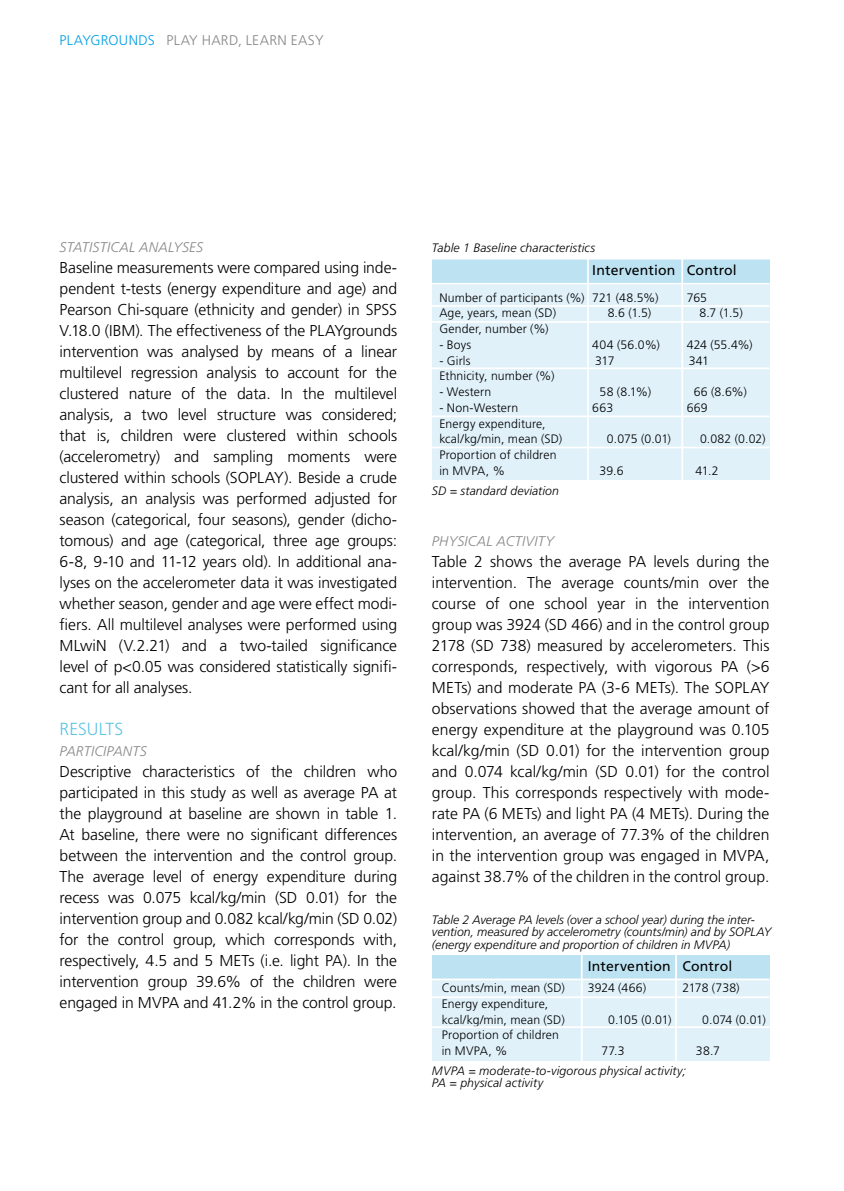
<style>
.page{position:relative;width:844px;height:1191px;background:#fff}
.page>*{position:absolute;margin:0;border:0;box-sizing:border-box;transform-origin:0 0}
.t1{font:300 17.5px "Frutiger LT Std";letter-spacing:.005em;color:#5fc4e3}
.t2{font:300 15.75px/21px "Frutiger LT Std";letter-spacing:-.005em;color:#000;text-align:justify}
.t3{font:italic 300 14px "Frutiger LT Std";letter-spacing:.02em;color:#878787}
.t4{font:14px "Frutiger LT Std";letter-spacing:.01em;color:#000}
.t5{font:300 14px "Frutiger LT Std";letter-spacing:.02em;color:#878787}
.t6{font:300 12.25px/15.8px "Frutiger LT Std";letter-spacing:.01em;color:#000}
.t7{font:italic 300 12.25px/12.2px "Frutiger LT Std";letter-spacing:.005em;color:#000}
.s1{color:#009fe3}
</style>
<div class="page">
<div style="left:432px;top:260px;width:337px;height:220px;background:#e0f1fa"></div>
<div style="left:432px;top:260px;width:337px;height:25px;background:#bde3f3"></div>
<hr style="left:432px;top:283px;width:337px;height:2px;background:#fff">
<hr style="left:432px;top:305px;width:337px;height:2px;background:#fff">
<hr style="left:432px;top:321px;width:337px;height:2px;background:#fff">
<hr style="left:432px;top:367px;width:337px;height:2px;background:#fff">
<hr style="left:432px;top:415px;width:337px;height:2px;background:#fff">
<hr style="left:432px;top:446px;width:337px;height:2px;background:#fff">
<hr style="left:587px;top:257px;width:1px;height:227px;background:#fff">
<hr style="left:681px;top:257px;width:2px;height:227px;background:#fff">
<div style="left:432px;top:955px;width:337px;height:106px;background:#e0f1fa"></div>
<div style="left:432px;top:955px;width:337px;height:25px;background:#bde3f3"></div>
<hr style="left:432px;top:978px;width:337px;height:2px;background:#fff">
<hr style="left:432px;top:1026px;width:337px;height:2px;background:#fff">
<hr style="left:432px;top:996px;width:337px;height:2px;background:#fff">
<hr style="left:580px;top:952px;width:2px;height:109px;background:#fff">
<hr style="left:675px;top:952px;width:1px;height:109px;background:#fff">
<p class="t5" style="left:60px;top:32px;width:266px"><span class="s1">PLAYGROUNDS</span> PLAY HARD, LEARN EASY</p>
<p class="t3" style="left:60px;top:239px;width:145px">STATISTICAL ANALYSES</p>
<p class="t2" style="left:60px;top:257px;width:339px">Baseline measurements were compared using inde&shy;pendent t-tests (energy expenditure and age) and Pearson Chi-square (ethnicity and gender) in SPSS V.18.0 (IBM). The effectiveness of the PLAYgrounds intervention was analysed by means of a linear multilevel regression analysis to account for the clustered nature of the data. In the multilevel analysis, a two level structure was considered; that is, children were clustered within schools (accelerometry) and sampling moments were clustered within schools (SOPLAY). Beside a crude analysis, an analysis was performed adjusted for season (categorical, four seasons), gender (dicho&shy;tomous) and age (categorical, three age groups:<br>6-8, 9-10 and 11-12 years old). In additional ana&shy;lyses on the accelerometer data it was investigated whether season, gender and age were effect modi&shy;fiers. All multilevel analyses were performed using MLwiN (V.2.21) and a two-tailed significance level of p&lt;0.05 was considered statistically signifi&shy;cant for all analyses.</p>
<p class="t1" style="left:60px;top:719px;width:65px">RESULTS</p>
<p class="t3" style="left:60px;top:743px;width:89px">PARTICIPANTS</p>
<p class="t2" style="left:60px;top:761px;width:339px">Descriptive characteristics of the children who participated in this study as well as average PA at the playground at baseline are shown in table 1.<br>At baseline, there were no significant differences between the intervention and the control group.<br>The average level of energy expenditure during recess was 0.075 kcal/kg/min (SD 0.01) for the intervention group and 0.082 kcal/kg/min (SD 0.02) for the control group, which corresponds with, respectively, 4.5 and 5 METs (i.e. light PA). In the intervention group 39.6% of the children were engaged in MVPA and 41.2% in the control group.</p>
<p class="t7" style="left:432px;top:242px;width:165px">Table 1 Baseline characteristics</p>
<p class="t4" style="left:592px;top:262px;width:146px">Intervention Control</p>
<p class="t6" style="left:439px;top:290px;width:220px">Number of participants (%) 721 (48.5%)</p>
<p class="t6" style="left:686px;top:290px;width:22px">765</p>
<p class="t6" style="left:439px;top:305px;width:118px">Age, years, mean (SD)</p>
<p class="t6" style="left:607px;top:305px;width:45px">8.6 (1.5)</p>
<p class="t6" style="left:699px;top:305px;width:45px">8.7 (1.5)</p>
<p class="t6" style="left:439px;top:321px;width:111px">Gender, number (%)</p>
<p class="t6" style="left:439px;top:337px;width:33px">- Boys</p>
<p class="t6" style="left:592px;top:337px;width:69px">404 (56.0%)</p>
<p class="t6" style="left:686px;top:337px;width:67px">424 (55.4%)</p>
<p class="t6" style="left:439px;top:353px;width:33px">- Girls</p>
<p class="t6" style="left:595px;top:353px;width:21px">317</p>
<p class="t6" style="left:688px;top:353px;width:22px">341</p>
<p class="t6" style="left:439px;top:368px;width:116px">Ethnicity, number (%)</p>
<p class="t6" style="left:439px;top:384px;width:53px">- Western</p>
<p class="t6" style="left:599px;top:384px;width:53px">58 (8.1%)</p>
<p class="t6" style="left:693px;top:384px;width:55px">66 (8.6%)</p>
<p class="t6" style="left:439px;top:400px;width:80px">- Non-Western</p>
<p class="t6" style="left:592px;top:400px;width:22px">663</p>
<p class="t6" style="left:686px;top:400px;width:22px">669</p>
<p class="t6" style="left:439px;top:416px;width:124px">Energy expenditure, kcal/kg/min, mean (SD)</p>
<p class="t6" style="left:606px;top:431px;width:65px">0.075 (0.01)</p>
<p class="t6" style="left:699px;top:431px;width:67px">0.082 (0.02)</p>
<p class="t6" style="left:439px;top:447px;width:119px">Proportion of children in MVPA, %</p>
<p class="t7" style="left:432px;top:484px;width:129px">SD = standard deviation</p>
<p class="t6" style="left:599px;top:463px;width:25px">39.6</p>
<p class="t6" style="left:695px;top:463px;width:25px">41.2</p>
<p class="t3" style="left:432px;top:533px;width:124px">PHYSICAL ACTIVITY</p>
<p class="t2" style="left:432px;top:551px;width:339px">Table 2 shows the average PA levels during the intervention. The average counts/min over the course of one school year in the intervention group was 3924 (SD 466) and in the control group 2178 (SD 738) measured by accelerometers. This corresponds, respectively, with vigorous PA (&gt;6<br>METs) and moderate PA (3-6 METs). The SOPLAY observations showed that the average amount of energy expenditure at the playground was 0.105 kcal/kg/min (SD 0.01) for the intervention group and 0.074 kcal/kg/min (SD 0.01) for the control group. This corresponds respectively with mode&shy;rate PA (6 METs) and light PA (4 METs). During the intervention, an average of 77.3% of the children in the intervention group was engaged in MVPA, against 38.7% of the children in the control group.</p>
<p class="t7" style="left:432px;top:913px;width:341px">Table 2 Average PA levels (over a school year) during the inter&shy;vention, measured by accelerometry (counts/min) and by SOPLAY (energy expenditure and proportion of children in MVPA)</p>
<p class="t4" style="left:587px;top:958px;width:146px">Intervention Control</p>
<p class="t6" style="left:441px;top:980px;width:125px">Counts/min, mean (SD)</p>
<p class="t6" style="left:587px;top:980px;width:60px">3924 (466)</p>
<p class="t6" style="left:682px;top:980px;width:59px">2178 (738)</p>
<p class="t6" style="left:441px;top:996px;width:124px">Energy expenditure, kcal/kg/min, mean (SD)</p>
<p class="t6" style="left:608px;top:1011px;width:65px">0.105 (0.01)</p>
<p class="t6" style="left:702px;top:1011px;width:65px">0.074 (0.01)</p>
<p class="t6" style="left:441px;top:1027px;width:119px">Proportion of children in MVPA, %</p>
<p class="t6" style="left:601px;top:1043px;width:25px">77.3</p>
<p class="t6" style="left:695px;top:1043px;width:26px">38.7</p>
<p class="t7" style="left:432px;top:1064px;width:256px">MVPA = moderate-to-vigorous physical activity;<br>PA = physical activity</p>
</div>
